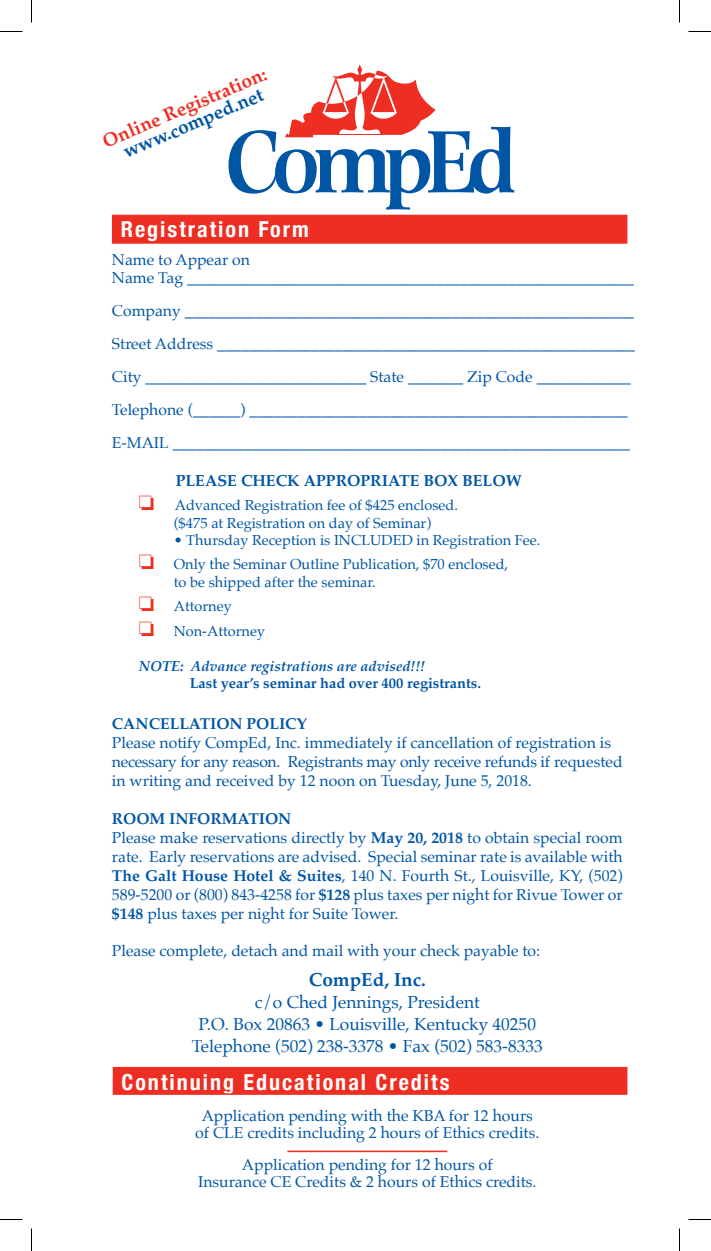
<style>
.page{position:relative;width:711px;height:1251px;background:#fff}
.page>*{position:absolute;margin:0;border:0;box-sizing:border-box;transform-origin:0 0}
.t1{font:700 condensed 22.05px "Helvetica Neue";letter-spacing:.09em;color:#fff}
.t2{font:700 18.9px "Palatino";color:#0155a5}
.t3{font:700 18.9px "Palatino";color:#ee2e22}
.t4{font:17.4px "Palatino";color:#0155a5}
.t5{font:700 16.05px "Palatino";color:#0155a5}
.t6{font:15.75px/18.9px "Palatino";color:#0155a5;text-align:justify}
.t7{font:15.75px/18.9px "Palatino";letter-spacing:-.02em;color:#0155a5}
.t8{font:700 15.75px "Palatino";color:#0155a5}
.t9{font:14.55px "Palatino";color:#0155a5}
.t10{font:700 14.55px "Palatino";color:#0155a5}
.t11{font:italic 700 14.55px "Palatino";color:#0155a5}
.s1{color:#ee2e22}
.s2{font-weight:700}
</style>
<div class="page">
<div style="left:114px;top:1068px;width:513px;height:26px;background:#ee2e22"></div>
<div style="left:113px;top:1067px;width:514px;height:28px;border:2px solid #ee2e22"></div>
<div style="left:113px;top:215px;width:514px;height:28px;background:#ee2e22"></div>
<div style="left:112px;top:215px;width:515px;height:29px;border:2px solid #ee2e22"></div>
<svg style="left:229px;top:65px;width:285px;height:145px"></svg>
<hr style="left:337px;top:134px;width:45px;height:1px;background:#ee2e22">
<hr style="left:287px;top:1151px;width:160px;height:1px;background:#ee2e22">
<svg style="left:0;top:31px;width:22px;height:1px"></svg>
<svg style="left:688px;top:31px;width:23px;height:1px"></svg>
<svg style="left:0;top:1219px;width:22px;height:1px"></svg>
<svg style="left:688px;top:1219px;width:23px;height:1px"></svg>
<svg style="left:31px;top:0;width:1px;height:22px"></svg>
<svg style="left:31px;top:1228px;width:1px;height:23px"></svg>
<svg style="left:679px;top:0;width:1px;height:22px"></svg>
<svg style="left:679px;top:1228px;width:1px;height:23px"></svg>
<p class="t3" style="left:97px;top:127px;width:178px;rotate:-23deg">Online Registration:</p>
<p class="t2" style="left:118px;top:137px;width:152px;rotate:-23deg">www.comped.net</p>
<p class="t1" style="left:121px;top:211px;width:190px">Registration Form</p>
<p class="t6" style="left:112px;top:251px;width:140px">Name to Appear on</p>
<p class="t6" style="left:112px;top:268px;width:523px">Name Tag _________________________________________________________</p>
<p class="t6" style="left:112px;top:301px;width:524px">Company _________________________________________________________</p>
<p class="t6" style="left:112px;top:334px;width:525px">Street Address _____________________________________________________</p>
<p class="t6" style="left:112px;top:367px;width:520px">City ____________________________ State _______ Zip Code ____________</p>
<p class="t6" style="left:112px;top:400px;width:517px">Telephone (______) ________________________________________________</p>
<p class="t6" style="left:112px;top:433px;width:520px">E-MAIL __________________________________________________________</p>
<p class="t5" style="left:176px;top:466px;width:347px">PLEASE CHECK APPROPRIATE BOX BELOW</p>
<p class="t9" style="left:139px;top:493px;width:321px"><span class="s1">□</span> Advanced Registration fee of $425 enclosed.</p>
<p class="t9" style="left:174px;top:510px;width:259px">($475 at Registration on day of Seminar)</p>
<p class="t9" style="left:174px;top:528px;width:368px">• Thursday Reception is INCLUDED in Registration Fee.</p>
<p class="t9" style="left:139px;top:552px;width:371px"><span class="s1">□</span> Only the Seminar Outline Publication, $70 enclosed,</p>
<p class="t9" style="left:174px;top:570px;width:204px">to be shipped after the seminar.</p>
<p class="t9" style="left:139px;top:594px;width:94px"><span class="s1">□</span> Attorney</p>
<p class="t9" style="left:139px;top:619px;width:128px"><span class="s1">□</span> Non-Attorney</p>
<p class="t11" style="left:139px;top:654px;width:288px">NOTE: Advance registrations are advised!!!</p>
<p class="t10" style="left:190px;top:671px;width:293px">Last year’s seminar had over 400 registrants.</p>
<p class="t8" style="left:112px;top:711px;width:197px">CANCELLATION POLICY</p>
<p class="t6" style="left:112px;top:733px;width:501px">Please notify CompEd, Inc. immediately if cancellation of registration is</p>
<p class="t7" style="left:112px;top:752px;width:512px">necessary for any reason. Registrants may only receive refunds if requested in writing and received by 12 noon on Tuesday, June 5, 2018.</p>
<p class="t8" style="left:112px;top:805px;width:181px">ROOM INFORMATION</p>
<p class="t6" style="left:112px;top:828px;width:512px">Please make reservations directly by <span class="s2">May 20, 2018</span> to obtain special room rate. Early reservations are advised. Special seminar rate is available with <span class="s2">The Galt House Hotel &amp; Suites</span>, 140 N. Fourth St., Louisville, KY, (502)<br>589-5200 or (800) 843-4258 for <span class="s2">$128</span> plus taxes per night for Rivue Tower or <span class="s2">$148</span> plus taxes per night for Suite Tower.</p>
<p class="t6" style="left:112px;top:942px;width:430px">Please complete, detach and mail with your check payable to:</p>
<p class="t2" style="left:309px;top:963px;width:119px">CompEd, Inc.</p>
<p class="t4" style="left:255px;top:987px;width:227px">c/o Ched Jennings, President</p>
<p class="t4" style="left:199px;top:1009px;width:339px">P.O. Box 20863 • Louisville, Kentucky 40250</p>
<p class="t4" style="left:192px;top:1031px;width:352px">Telephone (502) 238-3378 • Fax (502) 583-8333</p>
<p class="t1" style="left:122px;top:1064px;width:329px">Continuing Educational Credits</p>
<p class="t6" style="left:202px;top:1106px;width:333px">Application pending with the KBA for 12 hours</p>
<p class="t6" style="left:195px;top:1123px;width:346px">of CLE credits including 2 hours of Ethics credits.</p>
<p class="t6" style="left:242px;top:1155px;width:252px">Application pending for 12 hours of</p>
<p class="t6" style="left:198px;top:1172px;width:340px">Insurance CE Credits &amp; 2 hours of Ethics credits.</p>
</div>
